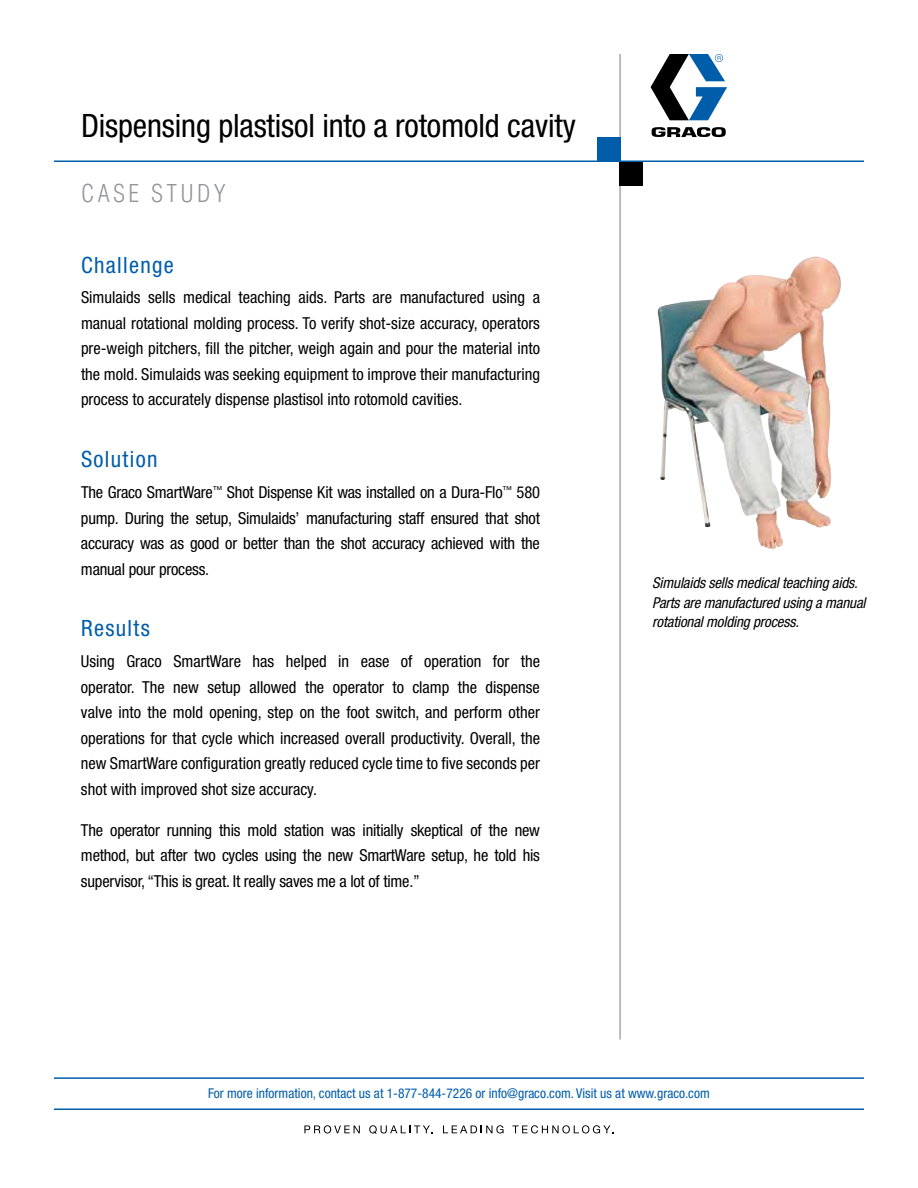
<style>
.page{position:relative;width:918px;height:1188px;background:#fff}
.page>*{position:absolute;margin:0;border:0;box-sizing:border-box;transform-origin:0 0}
.t1{font:condensed 32.25px "Helvetica Neue LT Std";letter-spacing:-.005em;color:#000}
.t2{font:300 condensed 24px "Helvetica LT Std";letter-spacing:.14em;color:#939598}
.t3{font:condensed 22.5px "Helvetica Neue LT Std";letter-spacing:.06em;color:#005daa}
.t4{font:condensed 16.5px/25.5px "Helvetica Neue LT Std";color:#000;text-align:justify}
.t5{font:italic condensed 15px/19.5px "Helvetica Neue LT Std";letter-spacing:-.01em;color:#000}
.t6{font:condensed 13.5px "Helvetica Neue LT Std";color:#005daa}
</style>
<div class="page">
<svg style="left:304px;top:1125px;width:56px;height:9px"></svg>
<svg style="left:369px;top:1125px;width:64px;height:9px"></svg>
<svg style="left:443px;top:1125px;width:61px;height:9px"></svg>
<svg style="left:512px;top:1125px;width:102px;height:9px"></svg>
<svg style="left:651px;top:54px;width:76px;height:66px"></svg>
<svg style="left:652px;top:127px;width:74px;height:10px"></svg>
<hr style="left:54px;top:1108px;width:810px;height:2px;background:#005daa">
<hr style="left:54px;top:1077px;width:810px;height:2px;background:#005daa">
<hr style="left:619px;top:54px;width:2px;height:986px;background:#a7a9ac">
<hr style="left:54px;top:160px;width:810px;height:2px;background:#005daa">
<div style="left:619px;top:162px;width:24px;height:23px;background:#000"></div>
<div style="left:598px;top:137px;width:23px;height:24px;background:#005daa"></div>
<img style="left:658px;top:256px;width:158px;height:293px">
<h1 class="t1" style="left:81px;top:107px;width:496px">Dispensing plastisol into a rotomold cavity</h1>
<h2 class="t2" style="left:81px;top:178px;width:146px">CASE STUDY</h2>
<h3 class="t3" style="left:81px;top:252px;width:94px">Challenge</h3>
<p class="t4" style="left:81px;top:285px;width:461px">Simulaids sells medical teaching aids. Parts are manufactured using a manual rotational molding process. To verify shot-size accuracy, operators pre-weigh pitchers, fill the pitcher, weigh again and pour the material into the mold. Simulaids was seeking equipment to improve their manufacturing process to accurately dispense plastisol into rotomold cavities.</p>
<h3 class="t3" style="left:81px;top:446px;width:78px">Solution</h3>
<p class="t4" style="left:81px;top:479px;width:461px">The Graco SmartWare<sup>™</sup> Shot Dispense Kit was installed on a Dura-Flo<sup>™</sup> 580 pump. During the setup, Simulaids’ manufacturing staff ensured that shot accuracy was as good or better than the shot accuracy achieved with the manual pour process.</p>
<h3 class="t3" style="left:81px;top:615px;width:70px">Results</h3>
<p class="t4" style="left:81px;top:649px;width:461px">Using Graco SmartWare has helped in ease of operation for the operator. The new setup allowed the operator to clamp the dispense valve into the mold opening, step on the foot switch, and perform other operations for that cycle which increased overall productivity. Overall, the new SmartWare configuration greatly reduced cycle time to five seconds per shot with improved shot size accuracy.</p>
<p class="t4" style="left:81px;top:817px;width:461px">The operator running this mold station was initially skeptical of the new method, but after two cycles using the new SmartWare setup, he told his supervisor, “This is great. It really saves me a lot of time.”</p>
<p class="t5" style="left:652px;top:574px;width:215px">Simulaids sells medical teaching aids.<br>Parts are manufactured using a manual rotational molding process.</p>
<p class="t6" style="left:208px;top:1086px;width:503px">For more information, contact us at 1-877-844-7226 or info@graco.com. Visit us at www.graco.com</p>
</div>
